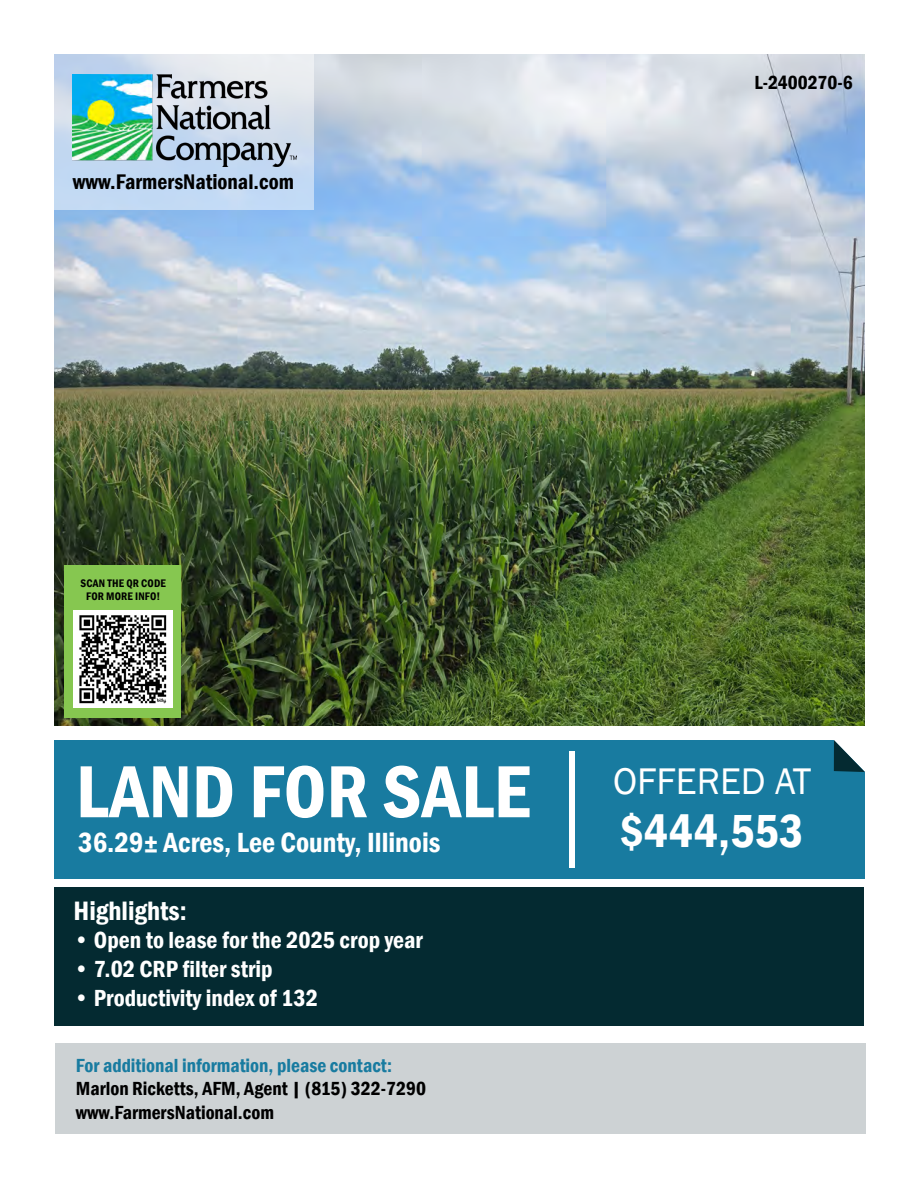
<style>
.page{position:relative;width:918px;height:1188px;background:#fff}
.page>*{position:absolute;margin:0;border:0;box-sizing:border-box;transform-origin:0 0}
.t1{font:600 condensed 76.35px "Franklin Gothic";color:#fff}
.t2{font:600 condensed 47.7px "Franklin Gothic";letter-spacing:.005em;color:#fff}
.t3{font:600 condensed 28.5px "Franklin Gothic";color:#fff}
.t4{font:600 condensed 27.3px "Franklin Gothic";color:#fff}
.t5{font:600 condensed 24px "Franklin Gothic";color:#fff}
.t6{font:600 condensed 21.75px "Franklin Gothic";color:#000}
.t7{font:600 condensed 19.5px/23.4px "Franklin Gothic";color:#000}
.t8{font:600 condensed 19.5px "Franklin Gothic";color:#187ba0}
.t9{font:600 condensed 11.25px/13.5px "Franklin Gothic";letter-spacing:.02em;color:#000;text-align:center}
</style>
<div class="page">
<div style="left:55px;top:740px;width:810px;height:139px;background:#187ba0"></div>
<div style="left:569px;top:751px;width:5px;height:117px;background:#fff"></div>
<svg style="left:833px;top:740px;width:32px;height:32px"></svg>
<div style="left:55px;top:1043px;width:810px;height:91px;background:#cdd2d4"></div>
<div style="left:54px;top:887px;width:810px;height:138px;background:#042a31"></div>
<img style="left:55px;top:54px;width:810px;height:672px">
<svg style="left:55px;top:54px;width:259px;height:156px;background:#c7dbf0"></svg>
<img style="left:73px;top:75px;width:223px;height:92px">
<div style="left:64px;top:566px;width:117px;height:152px;background:#86c750"></div>
<img style="left:74px;top:611px;width:98px;height:97px">
<p class="t6" style="left:73px;top:168px;width:223px">www.FarmersNational.com</p>
<p class="t9" style="left:80px;top:576px;width:87px">SCAN THE QR CODE<br>FOR MORE INFO!</p>
<p class="t7" style="left:755px;top:70px;width:100px">L-2400270-6</p>
<h1 class="t1" style="left:76px;top:741px;width:737px">LAND FOR SALE <sup>OFFERED</sup> <sup>AT</sup></h1>
<h3 class="t3" style="left:78px;top:824px;width:364px">36.29± Acres, Lee County, Illinois</h3>
<h2 class="t2" style="left:619px;top:800px;width:185px">$444,553</h2>
<h3 class="t4" style="left:74px;top:892px;width:115px">Highlights:</h3>
<p class="t5" style="left:74px;top:924px;width:351px">• Open to lease for the 2025 crop year</p>
<p class="t5" style="left:74px;top:953px;width:201px">• 7.02 CRP filter strip</p>
<p class="t5" style="left:74px;top:982px;width:246px">• Productivity index of 132</p>
<p class="t8" style="left:76px;top:1052px;width:318px">For additional information, please contact:</p>
<p class="t7" style="left:76px;top:1077px;width:352px">Marlon Ricketts, AFM, Agent | (815) 322-7290 www.FarmersNational.com</p>
</div>
